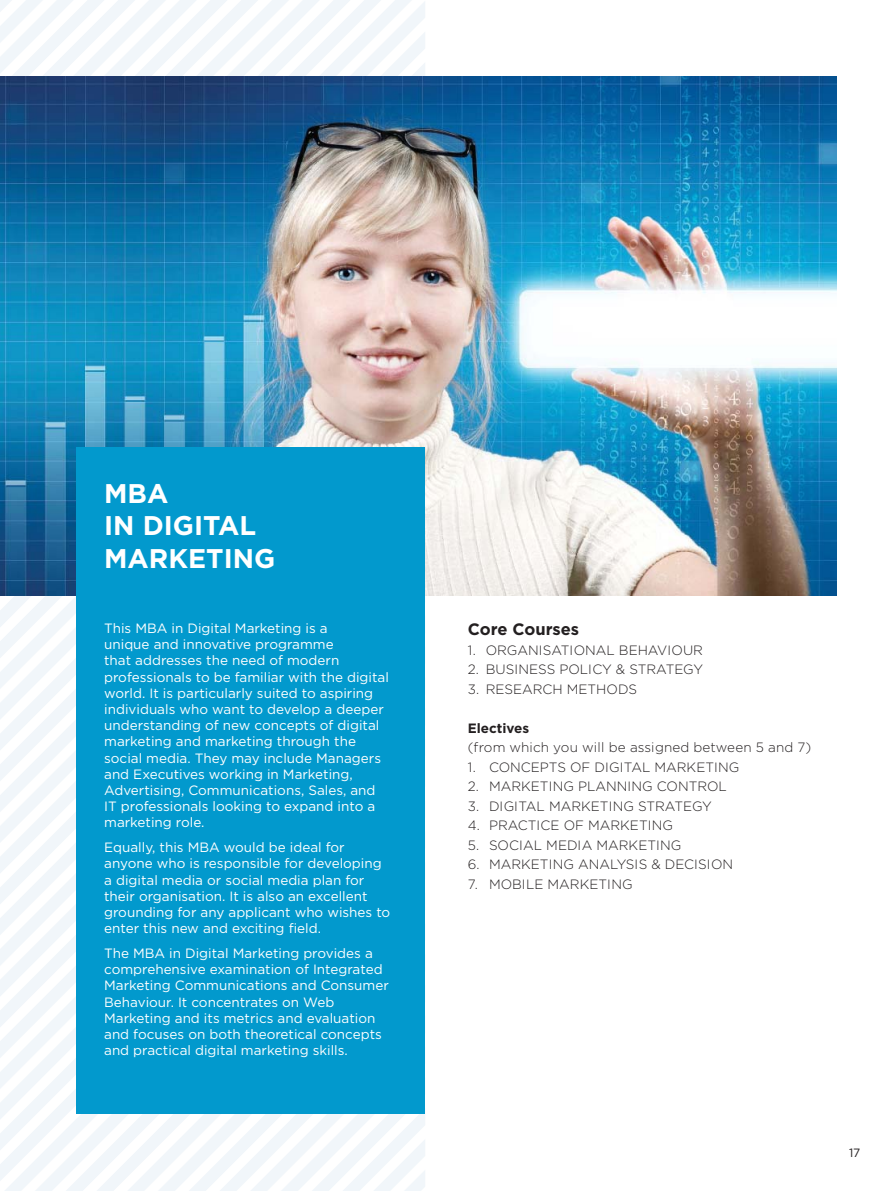
<style>
.page{position:relative;width:893px;height:1191px;background:#fff}
.page>*{position:absolute;margin:0;border:0;box-sizing:border-box;transform-origin:0 0}
.t1{font:700 27px/32.4px "Gotham Greek";color:#fff}
.t2{font:700 16.5px "Gotham Greek";color:#231f20}
.t3{font:13.5px/16.2px "Gotham Greek";color:#fff}
.t4{font:300 13.5px "Gotham Greek";color:#231f20}
.t5{font:700 13.5px "Gotham Greek";color:#231f20}
.t6{font:12px "Gotham Greek";color:#231f20}
</style>
<div class="page">
<svg style="left:0;top:1150px;width:425px;height:40px;fill:#f1f6fa"></svg>
<svg style="left:0;top:1089px;width:425px;height:61px;fill:#f1f6fa"></svg>
<svg style="left:0;top:873px;width:77px;height:93px;fill:#f1f6fa"></svg>
<svg style="left:0;top:781px;width:77px;height:92px;fill:#f1f6fa"></svg>
<svg style="left:0;top:627px;width:77px;height:62px;fill:#f1f6fa"></svg>
<svg style="left:372px;top:0;width:53px;height:77px;fill:#f1f6fa"></svg>
<svg style="left:310px;top:0;width:31px;height:77px;fill:#f1f6fa"></svg>
<svg style="left:280px;top:0;width:30px;height:77px;fill:#f1f6fa"></svg>
<svg style="left:218px;top:0;width:62px;height:77px;fill:#f1f6fa"></svg>
<svg style="left:187px;top:0;width:31px;height:77px;fill:#f1f6fa"></svg>
<svg style="left:0;top:0;width:187px;height:77px"></svg>
<img style="left:0;top:77px;width:836px;height:518px">
<div style="left:77px;top:447px;width:348px;height:667px;background:#0299cd"></div>
<h1 class="t1" style="left:104px;top:480px;width:173px">MBA<br>IN DIGITAL<br>MARKETING</h1>
<p class="t3" style="left:104px;top:621px;width:286px">This MBA in Digital Marketing is a<br>unique and innovative programme<br>that addresses the need of modern professionals to be familiar with the digital world. It is particularly suited to aspiring individuals who want to develop a deeper understanding of new concepts of digital marketing and marketing through the social media. They may include Managers and Executives working in Marketing, Advertising, Communications, Sales, and IT professionals looking to expand into a marketing role.</p>
<p class="t3" style="left:104px;top:841px;width:288px">Equally, this MBA would be ideal for anyone who is responsible for developing a digital media or social media plan for their organisation. It is also an excellent grounding for any applicant who wishes to enter this new and exciting field.</p>
<p class="t3" style="left:104px;top:946px;width:286px">The MBA in Digital Marketing provides a comprehensive examination of Integrated Marketing Communications and Consumer Behaviour. It concentrates on Web Marketing and its metrics and evaluation and focuses on both theoretical concepts and practical digital marketing skills.</p>
<p class="t2" style="left:468px;top:623px;width:113px">Core Courses</p>
<p class="t4" style="left:468px;top:645px;width:237px">1. ORGANISATIONAL BEHAVIOUR</p>
<p class="t4" style="left:468px;top:664px;width:237px">2. BUSINESS POLICY &amp; STRATEGY</p>
<p class="t4" style="left:468px;top:684px;width:171px">3. RESEARCH METHODS</p>
<p class="t5" style="left:468px;top:723px;width:63px">Electives</p>
<p class="t4" style="left:468px;top:742px;width:345px">(from which you will be assigned between 5 and 7)</p>
<p class="t4" style="left:468px;top:762px;width:273px">1. CONCEPTS OF DIGITAL MARKETING</p>
<p class="t4" style="left:468px;top:781px;width:261px">2. MARKETING PLANNING CONTROL</p>
<p class="t4" style="left:468px;top:801px;width:246px">3. DIGITAL MARKETING STRATEGY</p>
<p class="t4" style="left:468px;top:820px;width:207px">4. PRACTICE OF MARKETING</p>
<p class="t4" style="left:468px;top:840px;width:215px">5. SOCIAL MEDIA MARKETING</p>
<p class="t4" style="left:468px;top:859px;width:267px">6. MARKETING ANALYSIS &amp; DECISION</p>
<p class="t4" style="left:468px;top:879px;width:166px">7. MOBILE MARKETING</p>
<p class="t6" style="left:849px;top:1148px;width:13px">17</p>
</div>
